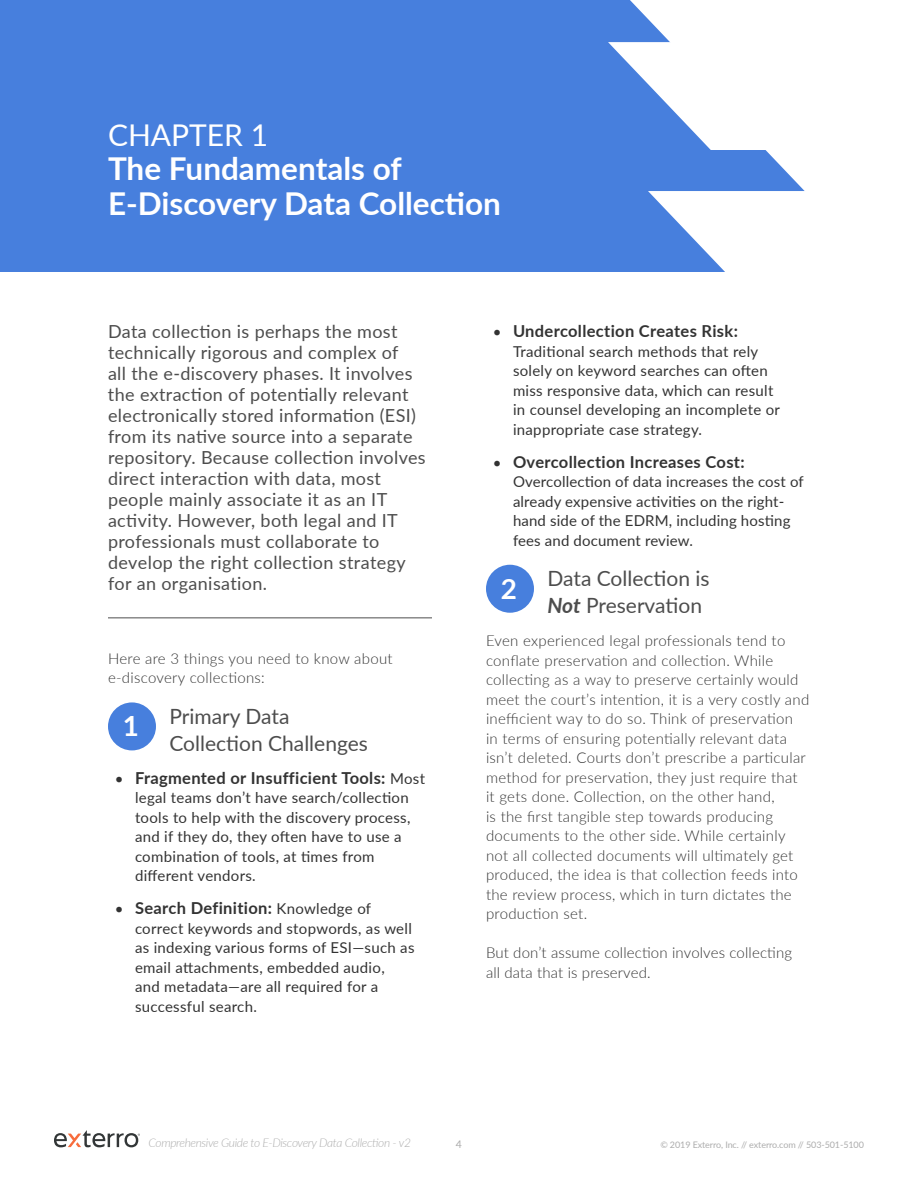
<style>
.page{position:relative;width:918px;height:1188px;background:#fff}
.page>*{position:absolute;margin:0;border:0;box-sizing:border-box;transform-origin:0 0}
.t1{font:700 31.5px/34.5px "Lato";color:#fff}
.t2{font:30px "Lato";color:#fff}
.t3{font:21px/27px "Lato";color:#4d4d4d}
.t4{font:18px/21px "Lato";letter-spacing:.02em;color:#4d4d4d}
.t5{font:700 16.5px "Lato";letter-spacing:.02em;color:#333}
.t6{font:300 15px/19.5px "Lato";letter-spacing:.02em;color:#333}
.t7{font:15px/19.5px "Lato";letter-spacing:.02em;color:#333}
.t8{font:italic 300 12px "Lato";letter-spacing:-.03em;color:#adadad}
.t9{font:10.5px "Lato";color:#adadad}
.t10{font:9px "Lato";letter-spacing:-.01em;color:#adadad}
.s1{font-weight:700;font-size:27.9px;color:#fff}
.s2{font-weight:400;font-size:15px}
.s3{font-weight:700;font-size:12px;color:#fff}
.s4{font-weight:700;font-style:italic}
</style>
<div class="page">
<svg style="left:54px;top:1130px;width:86px;height:17px"></svg>
<hr style="left:108px;top:617px;width:324px;height:1px;background:#4d4d4d">
<div style="left:108px;top:702px;width:48px;height:48px;background:#477fdd;border-radius:50%"></div>
<div style="left:486px;top:565px;width:48px;height:48px;background:#477fdd;border-radius:50%"></div>
<div style="left:0;top:0;width:810px;height:272px;background:#477fdd"></div>
<svg style="left:608px;top:0;width:202px;height:272px"></svg>
<h2 class="t2" style="left:108px;top:113px;width:162px">CHAPTER 1</h2>
<h1 class="t1" style="left:108px;top:150px;width:395px">The Fundamentals of<br>E-Discovery Data Collection</h1>
<p class="t4" style="left:108px;top:321px;width:319px">Data collection is perhaps the most technically rigorous and complex of<br>all the e-discovery phases. It involves the extraction of potentially relevant electronically stored information (ESI) from its native source into a separate repository. Because collection involves direct interaction with data, most people mainly associate it as an IT activity. However, both legal and IT professionals must collaborate to develop the right collection strategy for an organisation.</p>
<p class="t6" style="left:108px;top:648px;width:286px">Here are 3 things you need to know about e-discovery collections:</p>
<h3 class="t3" style="left:169px;top:702px;width:200px;text-indent:-47px"><span class="s1">1</span> Primary Data<br>Collection Challenges</h3>
<p class="t5" style="left:115px;top:766px;width:312px"><span class="s2">•</span> Fragmented or Insufficient Tools: <span class="s2">Most</span></p>
<p class="t7" style="left:135px;top:788px;width:277px">legal teams don’t have search/collection tools to help with the discovery process, and if they do, they often have to use a combination of tools, at times from different vendors.</p>
<p class="t5" style="left:115px;top:896px;width:258px"><span class="s2">•</span> Search Definition: <span class="s2">Knowledge of</span></p>
<p class="t7" style="left:135px;top:918px;width:281px">correct keywords and stopwords, as well as indexing various forms of ESI—such as email attachments, embedded audio,<br>and metadata—are all required for a successful search.</p>
<p class="t5" style="left:493px;top:319px;width:247px"><span class="s2">•</span> Undercollection Creates Risk:</p>
<p class="t7" style="left:513px;top:341px;width:268px">Traditional search methods that rely solely on keyword searches can often miss responsive data, which can result in counsel developing an incomplete or inappropriate case strategy.</p>
<p class="t5" style="left:493px;top:450px;width:253px"><span class="s2">•</span> Overcollection Increases Cost:</p>
<p class="t7" style="left:513px;top:471px;width:292px">Overcollection of data increases the cost of already expensive activities on the right&shy;hand side of the EDRM, including hosting fees and document review.<span class="s3">ction</span></p>
<h3 class="t3" style="left:547px;top:564px;width:164px;text-indent:-47px"><span class="s1">2</span> Data Collection is<br><span class="s4">Not</span> Preservation</h3>
<p class="t6" style="left:486px;top:631px;width:325px">Even experienced legal professionals tend to conflate preservation and collection. While collecting as a way to preserve certainly would meet the court’s intention, it is a very costly and inefficient way to do so. Think of preservation<br>in terms of ensuring potentially relevant data isn’t deleted. Courts don’t prescribe a particular method for preservation, they just require that it gets done. Collection, on the other hand,<br>is the first tangible step towards producing documents to the other side. While certainly not all collected documents will ultimately get produced, the idea is that collection feeds into the review process, which in turn dictates the production set.</p>
<p class="t6" style="left:486px;top:943px;width:308px">But don’t assume collection involves collecting all data that is preserved.</p>
<p class="t8" style="left:148px;top:1134px;width:264px">Comprehensive Guide to E-Discovery Data Collection - v2</p>
<p class="t9" style="left:456px;top:1136px;width:8px">4</p>
<p class="t10" style="left:660px;top:1138px;width:205px">© 2019 Exterro, Inc. // exterro.com // 503-501-5100</p>
</div>
